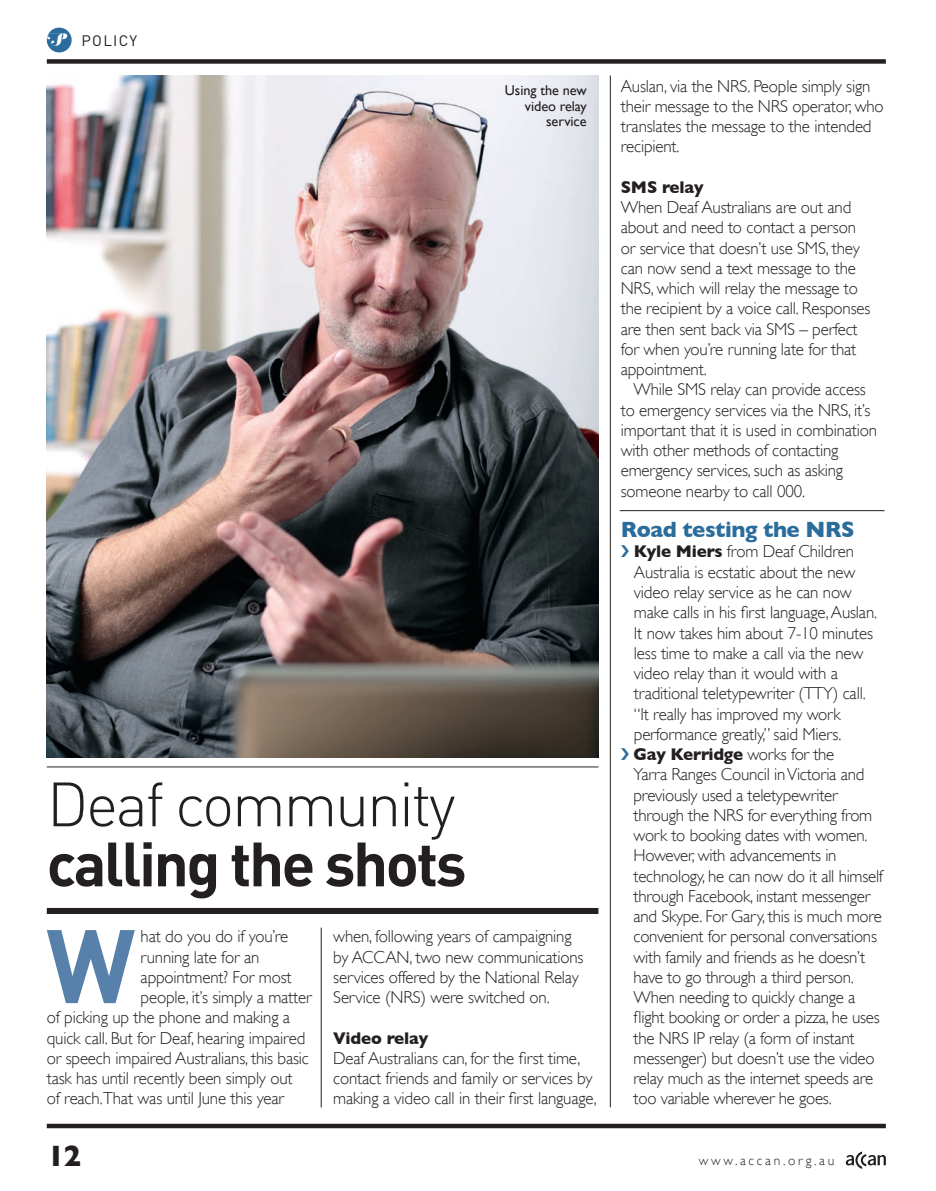
<style>
.page{position:relative;width:936px;height:1191px;background:#fff}
.page>*{position:absolute;margin:0;border:0;box-sizing:border-box;transform-origin:0 0}
.t1{font:700 102.6px "DIN";color:#5780ab}
.t2{font:700 61.5px "DIN";letter-spacing:-.04em;color:#231f20}
.t3{font:300 61.5px "DIN";letter-spacing:-.04em;color:#231f20}
.t4{font:700 30px "Gill Sans";color:#231f20}
.t5{font:700 22.5px "Gill Sans";letter-spacing:-.02em;color:#2a6d9c}
.t6{font:300 17.25px/20.2px "Gill Sans";letter-spacing:-.01em;color:#231f20}
.t7{font:700 17.25px "Gill Sans";letter-spacing:-.01em;color:#231f20}
.t8{font:15px "DIN";letter-spacing:.09em;color:#231f20}
.t9{font:14.25px/15.8px "Gill Sans";letter-spacing:-.005em;color:#231f20;text-align:right}
.t10{font:300 13.5px "Gill Sans";letter-spacing:.2em;color:#231f20}
.s1{font-weight:700}
</style>
<div class="page">
<svg style="left:845px;top:1151px;width:40px;height:17px"></svg>
<img style="left:47px;top:75px;width:551px;height:682px">
<div style="left:47px;top:908px;width:551px;height:6px;background:#231f20"></div>
<hr style="left:321px;top:927px;width:1px;height:180px;background:#231f20">
<hr style="left:610px;top:75px;width:1px;height:1032px;background:#231f20">
<hr style="left:619px;top:510px;width:265px;height:1px;background:#231f20">
<hr style="left:47px;top:766px;width:551px;height:1px;background:#231f20">
<div style="left:47px;top:1123px;width:838px;height:5px;background:#231f20"></div>
<div style="left:47px;top:59px;width:838px;height:5px;background:#231f20"></div>
<div style="left:47px;top:28px;width:25px;height:24px;background:#2a6d9c;border-radius:50%"></div>
<p class="t8" style="left:47px;top:32px;width:92px"><sup>P</sup> POLICY</p>
<p class="t9" style="left:505px;top:82px;width:83px">Using the new video relay service</p>
<h2 class="t3" style="left:47px;top:766px;width:410px">Deaf community</h2>
<h2 class="t2" style="left:47px;top:824px;width:421px">calling the shots</h2>
<h1 class="t1" style="left:46px;top:899px;width:91px">W</h1>
<p class="t6" style="left:141px;top:926px;width:149px">hat do you do if you’re</p>
<p class="t6" style="left:141px;top:946px;width:120px">running late for an</p>
<p class="t6" style="left:141px;top:967px;width:152px">appointment? For most</p>
<p class="t6" style="left:141px;top:987px;width:173px">people, it’s simply a matter</p>
<p class="t6" style="left:47px;top:1007px;width:245px">of picking up the phone and making a</p>
<p class="t6" style="left:47px;top:1027px;width:260px">quick call. But for Deaf, hearing impaired</p>
<p class="t6" style="left:47px;top:1048px;width:264px">or speech impaired Australians, this basic</p>
<p class="t6" style="left:47px;top:1068px;width:247px">task has until recently been simply out</p>
<p class="t6" style="left:47px;top:1088px;width:239px">of reach.That was until June this year</p>
<h3 class="t4" style="left:47px;top:1138px;width:36px">12</h3>
<p class="t6" style="left:333px;top:926px;width:252px">when, following years of campaigning by ACCAN, two new communications services offered by the National Relay Service (NRS) were switched on.</p>
<p class="t7" style="left:333px;top:1027px;width:97px">Video relay</p>
<p class="t6" style="left:333px;top:1048px;width:265px">Deaf Australians can, for the first time, contact friends and family or services by making a video call in their first language,</p>
<p class="t6" style="left:620px;top:76px;width:264px">Auslan, via the NRS. People simply sign their message to the NRS operator, who translates the message to the intended recipient.</p>
<p class="t7" style="left:620px;top:177px;width:84px">SMS relay</p>
<p class="t6" style="left:620px;top:197px;width:251px">When Deaf Australians are out and about and need to contact a person or service that doesn’t use SMS, they can now send a text message to the<br>NRS, which will relay the message to the recipient by a voice call. Responses are then sent back via SMS – perfect for when you’re running late for that appointment.</p>
<p class="t6" style="left:620px;top:379px;width:258px;text-indent:13px">While SMS relay can provide access to emergency services via the NRS, it’s important that it is used in combination with other methods of contacting emergency services, such as asking someone nearby to call 000.</p>
<h3 class="t5" style="left:620px;top:516px;width:235px">Road testing the NRS</h3>
<p class="t6" style="left:633px;top:541px;width:251px"><span class="s1">Kyle Miers</span> from Deaf Children Australia is ecstatic about the new video relay service as he can now make calls in his first language, Auslan.<br>It now takes him about 7-10 minutes less time to make a call via the new video relay than it would with a traditional teletypewriter (TTY) call. “It really has improved my work performance greatly,” said Miers.<br><span class="s1">Gay Kerridge</span> works for the<br>Yarra Ranges Council in Victoria and previously used a teletypewriter through the NRS for everything from work to booking dates with women.<br>However, with advancements in technology, he can now do it all himself through Facebook, instant messenger and Skype. For Gary, this is much more convenient for personal conversations with family and friends as he doesn’t have to go through a third person.<br>When needing to quickly change a flight booking or order a pizza, he uses the NRS IP relay (a form of instant messenger) but doesn’t use the video relay much as the internet speeds are too variable wherever he goes.</p>
<p class="t10" style="left:699px;top:1153px;width:137px">www.accan.org.au</p>
</div>
